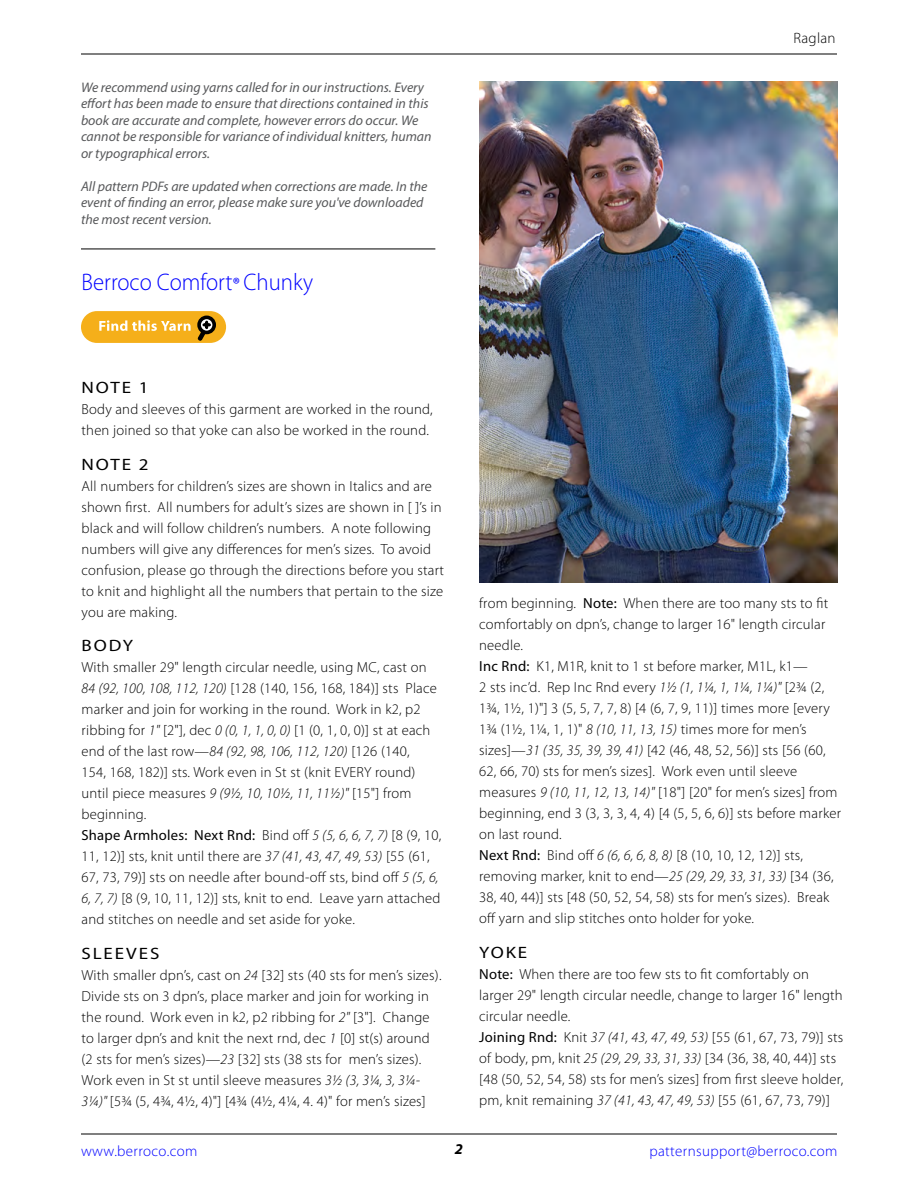
<style>
.page{position:relative;width:918px;height:1188px;background:#fff}
.page>*{position:absolute;margin:0;border:0;box-sizing:border-box;transform-origin:0 0}
.t1{font:300 24px "Myriad Pro";color:#00f;scale:.95 1}
.t2{font:16.5px "Myriad Pro";letter-spacing:.1em;color:#000;scale:1.15 1}
.t3{font:300 15px "Myriad Pro";letter-spacing:.025em;color:#00f}
.t4{font:300 15px "Myriad Pro";letter-spacing:.015em;color:#000}
.t5{font:italic 700 15px "Myriad Pro";color:#000}
.t6{font:300 14.7px/21px "Myriad Pro";letter-spacing:.015em;color:#000}
.t7{font:italic 13.8px/16.5px "Myriad Pro";color:#58595b}
.s1{font-weight:400;font-size:18px}
.s2{font-style:italic}
.s3{font-weight:400}
</style>
<div class="page">
<hr style="left:81px;top:1134px;width:756px;height:1px;background:#000">
<hr style="left:81px;top:54px;width:756px;height:1px;background:#000">
<hr style="left:81px;top:249px;width:354px;height:1px;background:#000">
<div style="left:81px;top:311px;width:145px;height:32px;background:#f5af1a;border-radius:16px"></div>
<div style="left:197px;top:316px;width:19px;height:18px;border:4px solid #000;border-radius:50%"></div>
<svg style="left:99px;top:320px;width:112px;height:23px"></svg>
<img style="left:479px;top:82px;width:359px;height:500px">
<p class="t7" style="left:81px;top:79px;width:352px">We recommend using yarns called for in our instructions. Every effort has been made to ensure that directions contained in this book are accurate and complete, however errors do occur. We cannot be responsible for variance of individual knitters, human or typographical errors.</p>
<p class="t7" style="left:81px;top:178px;width:348px">All pattern PDFs are updated when corrections are made. In the event of finding an error, please make sure you've downloaded the most recent version.</p>
<h1 class="t1" style="left:81px;top:268px;width:245px">Berroco Comfort<span class="s1">®</span> Chunky</h1>
<p class="t2" style="left:82px;top:377px;width:60px">NOTE 1</p>
<p class="t6" style="left:82px;top:399px;width:353px">Body and sleeves of this garment are worked in the round, then joined so that yoke can also be worked in the round.</p>
<p class="t2" style="left:82px;top:454px;width:60px">NOTE 2</p>
<p class="t6" style="left:82px;top:475px;width:364px">All numbers for children’s sizes are shown in Italics and are shown first. All numbers for adult’s sizes are shown in [ ]’s in black and will follow children’s numbers. A note following numbers will give any differences for men’s sizes. To avoid confusion, please go through the directions before you start to knit and highlight all the numbers that pertain to the size you are making.</p>
<p class="t2" style="left:82px;top:635px;width:46px">BODY</p>
<p class="t6" style="left:82px;top:657px;width:361px">With smaller 29" length circular needle, using MC, cast on <span class="s2">84 (92, 100, 108, 112, 120)</span> [128 (140, 156, 168, 184)] sts Place marker and join for working in the round. Work in k2, p2 ribbing for <span class="s2">1"</span> [2"], dec <span class="s2">0 (0, 1, 1, 0, 0)</span> [1 (0, 1, 0, 0)] st at each end of the last row—<span class="s2">84 (92, 98, 106, 112, 120)</span> [126 (140,<br>154, 168, 182)] sts. Work even in St st (knit EVERY round) until piece measures <span class="s2">9 (9½, 10, 10½, 11, 11½)"</span> [15"] from beginning.<br><span class="s3">Shape Armholes: Next Rnd:</span> Bind off <span class="s2">5 (5, 6, 6, 7, 7)</span> [8 (9, 10, 11, 12)] sts, knit until there are <span class="s2">37 (41, 43, 47, 49, 53)</span> [55 (61, 67, 73, 79)] sts on needle after bound-off sts, bind off <span class="s2">5 (5, 6, 6, 7, 7)</span> [8 (9, 10, 11, 12)] sts, knit to end. Leave yarn attached and stitches on needle and set aside for yoke.</p>
<p class="t2" style="left:82px;top:943px;width:69px">SLEEVES</p>
<p class="t6" style="left:82px;top:964px;width:362px">With smaller dpn’s, cast on <span class="s2">24</span> [32] sts (40 sts for men’s sizes).<br>Divide sts on 3 dpn’s, place marker and join for working in the round. Work even in k2, p2 ribbing for <span class="s2">2"</span> [3"]. Change to larger dpn’s and knit the next rnd, dec <span class="s2">1</span> [0] st(s) around (2 sts for men’s sizes)—<span class="s2">23</span> [32] sts (38 sts for men’s sizes).<br>Work even in St st until sleeve measures <span class="s2">3½ (3, 3¼, 3, 3¼- 3¼)"</span> [5¾ (5, 4¾, 4½, 4)"] [4¾ (4½, 4¼, 4. 4)" for men’s sizes]</p>
<p class="t4" style="left:794px;top:29px;width:43px">Raglan</p>
<p class="t6" style="left:479px;top:593px;width:363px">from beginning. <span class="s3">Note:</span> When there are too many sts to fit comfortably on dpn’s, change to larger 16" length circular needle.<br><span class="s3">Inc Rnd:</span> K1, M1R, knit to 1 st before marker, M1L, k1—<br>2 sts inc’d. Rep Inc Rnd every <span class="s2">1½ (1, 1¼, 1, 1¼, 1¼)"</span> [2¾ (2, 1¾, 1½, 1)"] 3 (5, 5, 7, 7, 8) [4 (6, 7, 9, 11)] times more [every 1¾ (1½, 1¼, 1, 1)" <span class="s2">8 (10, 11, 13, 15)</span> times more for men’s sizes]—<span class="s2">31 (35, 35, 39, 39, 41)</span> [42 (46, 48, 52, 56)] sts [56 (60, 62, 66, 70) sts for men’s sizes]. Work even until sleeve measures <span class="s2">9 (10, 11, 12, 13, 14)"</span> [18"] [20" for men’s sizes] from beginning, end 3 (3, 3, 3, 4, 4) [4 (5, 5, 6, 6)] sts before marker on last round.<br><span class="s3">Next Rnd:</span> Bind off <span class="s2">6 (6, 6, 6, 8, 8)</span> [8 (10, 10, 12, 12)] sts, removing marker, knit to end—<span class="s2">25 (29, 29, 33, 31, 33)</span> [34 (36, 38, 40, 44)] sts [48 (50, 52, 54, 58) sts for men’s sizes). Break off yarn and slip stitches onto holder for yoke.</p>
<p class="t2" style="left:479px;top:942px;width:43px">YOKE</p>
<p class="t6" style="left:479px;top:963px;width:365px"><span class="s3">Note:</span> When there are too few sts to fit comfortably on larger 29" length circular needle, change to larger 16" length circular needle.<br><span class="s3">Joining Rnd:</span> Knit <span class="s2">37 (41, 43, 47, 49, 53)</span> [55 (61, 67, 73, 79)] sts of body, pm, knit <span class="s2">25 (29, 29, 33, 31, 33)</span> [34 (36, 38, 40, 44)] sts [48 (50, 52, 54, 58) sts for men’s sizes] from first sleeve holder, pm, knit remaining <span class="s2">37 (41, 43, 47, 49, 53)</span> [55 (61, 67, 73, 79)]</p>
<p class="t3" style="left:81px;top:1142px;width:118px">www.berroco.com</p>
<p class="t5" style="left:455px;top:1139px;width:10px">2</p>
<p class="t3" style="left:649px;top:1142px;width:190px">patternsupport@berroco.com</p>
</div>
